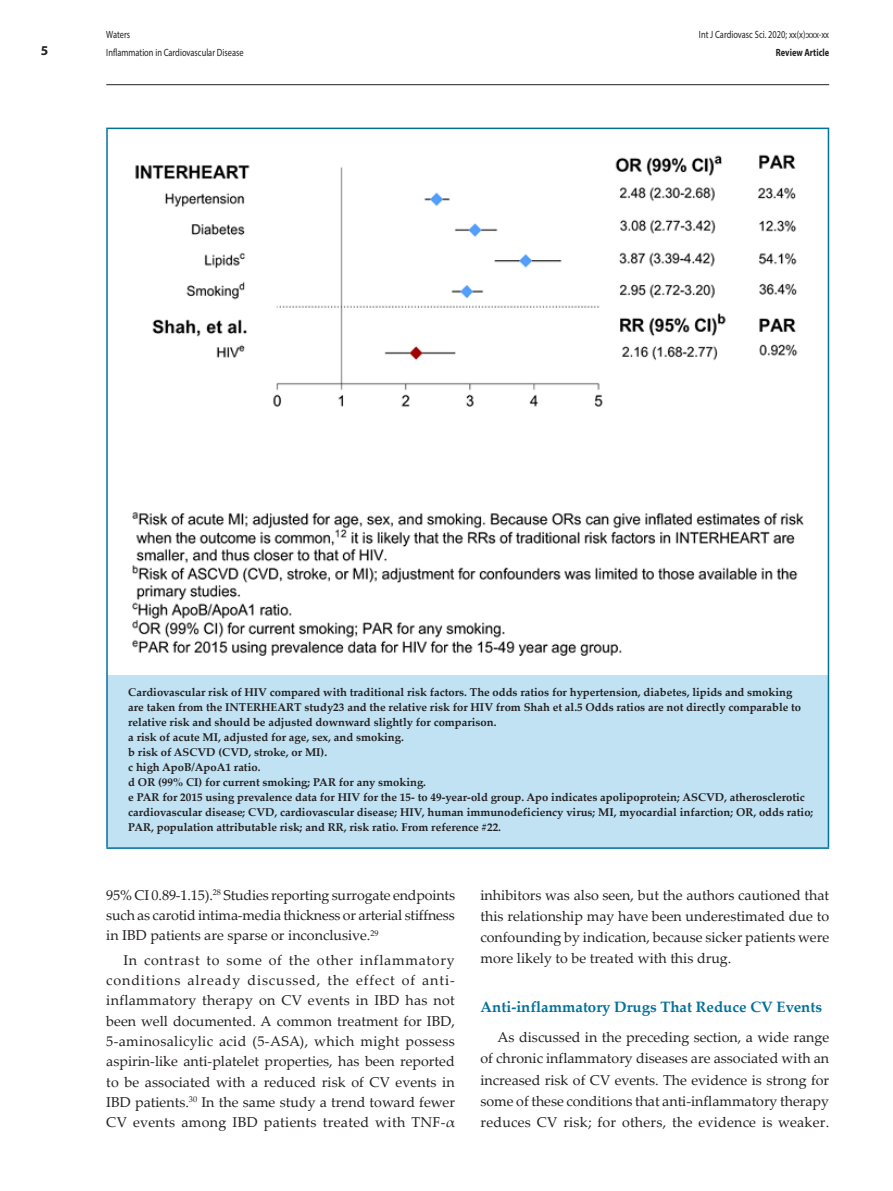
<style>
.page{position:relative;width:893px;height:1191px;background:#fff}
.page>*{position:absolute;margin:0;border:0;box-sizing:border-box;transform-origin:0 0}
.t1{font:700 15px "Palatino Linotype";color:#00719a}
.t2{font:14.25px/20.2px "Palatino Linotype";color:#231f20;text-align:justify}
.t3{font:700 13.5px "Myriad Pro";color:#231f20}
.t4{font:700 11.25px/15px "Palatino Linotype";color:#231f20}
.t5{font:10.5px/18px "Myriad Pro";color:#231f20;scale:.8 1}
.t6{font:700 10.5px "Myriad Pro";color:#231f20;scale:.8 1}
</style>
<div class="page">
<hr style="left:106px;top:84px;width:723px;height:1px;background:#231f20">
<div style="left:107px;top:675px;width:721px;height:173px;background:#c0e2f2"></div>
<hr style="left:106px;top:675px;width:2px;height:172px;background:#00719a">
<hr style="left:828px;top:675px;width:1px;height:172px;background:#00719a">
<hr style="left:106px;top:847px;width:723px;height:2px;background:#00719a">
<hr style="left:106px;top:128px;width:723px;height:1px;background:#00719a">
<hr style="left:106px;top:129px;width:2px;height:546px;background:#00719a">
<hr style="left:828px;top:129px;width:1px;height:546px;background:#00719a">
<img style="left:132px;top:154px;width:672px;height:502px">
<p class="t3" style="left:41px;top:42px;width:9px">5</p>
<p class="t5" style="left:106px;top:25px;width:173px">Waters<br>Inflammation in Cardiovascular Disease</p>
<p class="t5" style="left:699px;top:25px;width:164px">Int J Cardiovasc Sci. 2020; xx(x):xxx-xx</p>
<p class="t6" style="left:776px;top:45px;width:68px">Review Article</p>
<p class="t4" style="left:128px;top:684px;width:687px">Cardiovascular risk of HIV compared with traditional risk factors. The odds ratios for hypertension, diabetes, lipids and smoking<br>are taken from the INTERHEART study23 and the relative risk for HIV from Shah et al.5 Odds ratios are not directly comparable to relative risk and should be adjusted downward slightly for comparison.<br>a risk of acute MI, adjusted for age, sex, and smoking.<br>b risk of ASCVD (CVD, stroke, or MI).<br>c high ApoB/ApoA1 ratio.<br>d OR (99% CI) for current smoking; PAR for any smoking.<br>e PAR for 2015 using prevalence data for HIV for the 15- to 49-year-old group. Apo indicates apolipoprotein; ASCVD, atherosclerotic cardiovascular disease; CVD, cardiovascular disease; HIV, human immunodeficiency virus; MI, myocardial infarction; OR, odds ratio; PAR, population attributable risk; and RR, risk ratio. From reference #22.</p>
<p class="t2" style="left:106px;top:884px;width:350px">95% CI 0.89-1.15).<sup>28</sup> Studies reporting surrogate endpoints such as carotid intima-media thickness or arterial stiffness in IBD patients are sparse or inconclusive.<sup>29</sup></p>
<p class="t2" style="left:106px;top:949px;width:350px;text-indent:17px">In contrast to some of the other inflammatory conditions already discussed, the effect of anti&shy;inflammatory therapy on CV events in IBD has not been well documented. A common treatment for IBD, 5-aminosalicylic acid (5-ASA), which might possess aspirin-like anti-platelet properties, has been reported to be associated with a reduced risk of CV events in IBD patients.<sup>30</sup> In the same study a trend toward fewer CV events among IBD patients treated with TNF-α</p>
<p class="t2" style="left:480px;top:883px;width:350px;line-height:21.3px">inhibitors was also seen, but the authors cautioned that this relationship may have been underestimated due to confounding by indication, because sicker patients were more likely to be treated with this drug.</p>
<p class="t1" style="left:480px;top:996px;width:343px">Anti-inflammatory Drugs That Reduce CV Events</p>
<p class="t2" style="left:480px;top:1026px;width:350px;line-height:21.3px;text-indent:17px">As discussed in the preceding section, a wide range of chronic inflammatory diseases are associated with an increased risk of CV events. The evidence is strong for some of these conditions that anti-inflammatory therapy reduces CV risk; for others, the evidence is weaker.</p>
</div>
